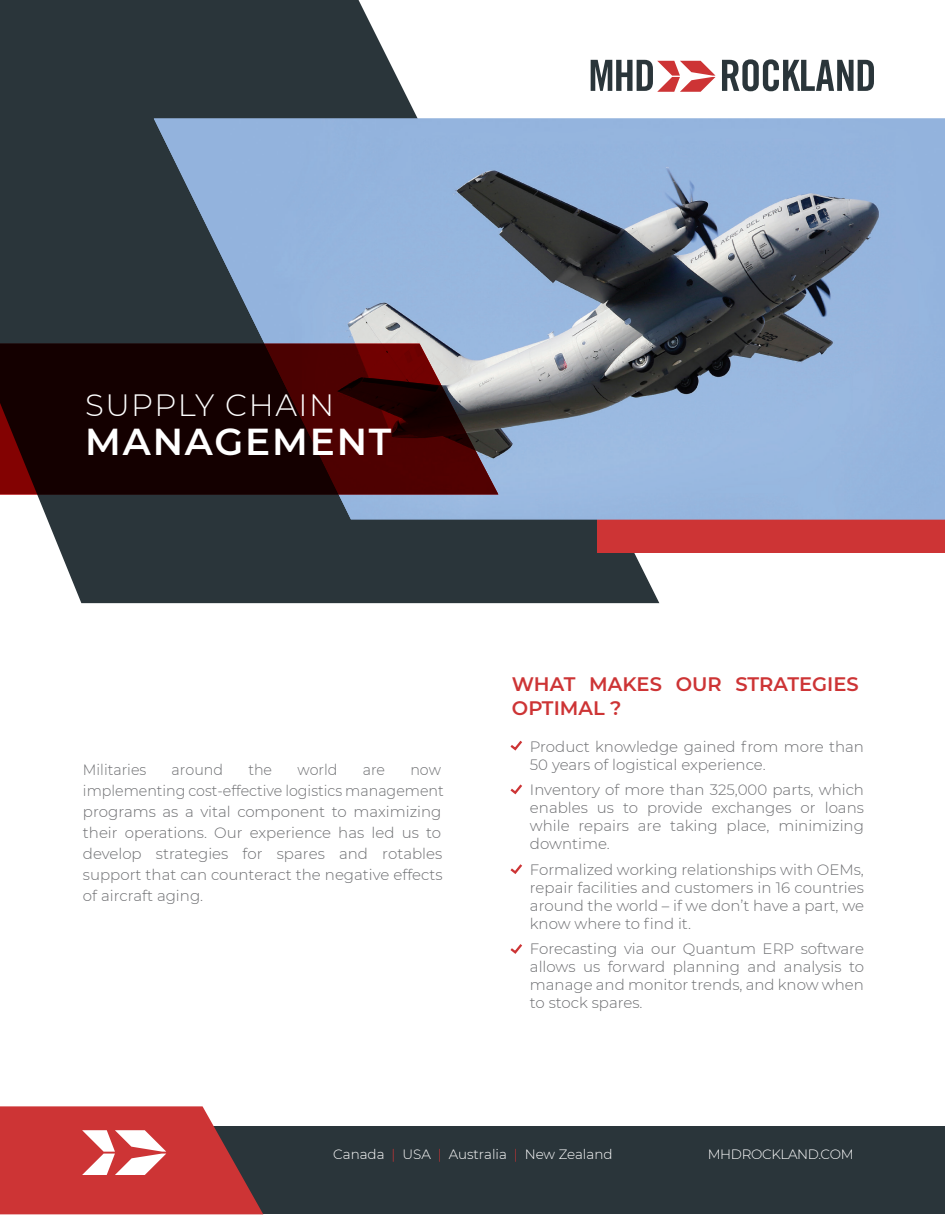
<style>
.page{position:relative;width:945px;height:1215px;background:#fff}
.page>*{position:absolute;margin:0;border:0;box-sizing:border-box;transform-origin:0 0}
.t1{font:600 37.5px "Montserrat";letter-spacing:.05em;color:#fff}
.t2{font:300 30.75px "Montserrat";letter-spacing:.05em;color:#fff}
.t3{font:600 19.5px/24px "Montserrat";color:#cd3435}
.t4{font:300 15px/18px "Montserrat";color:#6c6d70;text-align:justify}
.t5{font:300 15px/21px "Montserrat";color:#6c6d70;scale:.95 1}
.t6{font:300 13.5px "Montserrat";letter-spacing:-.01em;color:#fff}
.s1{color:#cd3435}
</style>
<div class="page">
<svg style="left:0;top:0;width:659px;height:603px;fill:#2a353a"></svg>
<div style="left:597px;top:505px;width:348px;height:48px;background:#cd3435"></div>
<img style="left:154px;top:118px;width:791px;height:401px">
<svg style="left:510px;top:740px;width:12px;height:11px"></svg>
<svg style="left:510px;top:784px;width:12px;height:11px"></svg>
<svg style="left:510px;top:864px;width:12px;height:10px"></svg>
<svg style="left:510px;top:944px;width:12px;height:10px"></svg>
<svg style="left:0;top:344px;width:498px;height:150px;background:#310c0c"></svg>
<svg style="left:591px;top:60px;width:125px;height:32px"></svg>
<svg style="left:722px;top:59px;width:152px;height:32px"></svg>
<div style="left:187px;top:1127px;width:758px;height:87px;background:#2a353a"></div>
<svg style="left:0;top:1106px;width:263px;height:108px"></svg>
<h2 class="t2" style="left:85px;top:385px;width:251px">SUPPLY CHAIN</h2>
<h1 class="t1" style="left:85px;top:415px;width:308px">MANAGEMENT</h1>
<p class="t5" style="left:83px;top:758px;width:68px">Militaries</p>
<p class="t5" style="left:172px;top:758px;width:56px">around</p>
<p class="t5" style="left:248px;top:758px;width:27px">the</p>
<p class="t5" style="left:297px;top:758px;width:44px">world</p>
<p class="t5" style="left:363px;top:758px;width:25px">are</p>
<p class="t5" style="left:410px;top:758px;width:34px">now</p>
<p class="t5" style="left:83px;top:780px;width:381px">implementing cost-effective logistics management programs as a vital component to maximizing their operations. Our experience has led us to develop strategies for spares and rotables support that can counteract the negative effects of aircraft aging.</p>
<h3 class="t3" style="left:512px;top:671px;width:348px">WHAT MAKES OUR STRATEGIES<br>OPTIMAL ?</h3>
<p class="t4" style="left:530px;top:737px;width:336px">Product knowledge gained from more than<br>50 years of logistical experience.</p>
<p class="t4" style="left:530px;top:780px;width:336px">Inventory of more than 325,000 parts, which enables us to provide exchanges or loans while repairs are taking place, minimizing downtime.</p>
<p class="t4" style="left:530px;top:860px;width:336px">Formalized working relationships with OEMs, repair facilities and customers in 16 countries around the world – if we don’t have a part, we know where to find it.</p>
<p class="t4" style="left:530px;top:939px;width:336px">Forecasting via our Quantum ERP software allows us forward planning and analysis to manage and monitor trends, and know when to stock spares.</p>
<p class="t6" style="left:333px;top:1145px;width:281px">Canada <span class="s1">|</span> USA <span class="s1">|</span> Australia <span class="s1">|</span> New Zealand</p>
<p class="t6" style="left:708px;top:1145px;width:147px">MHDROCKLAND.COM</p>
</div>
